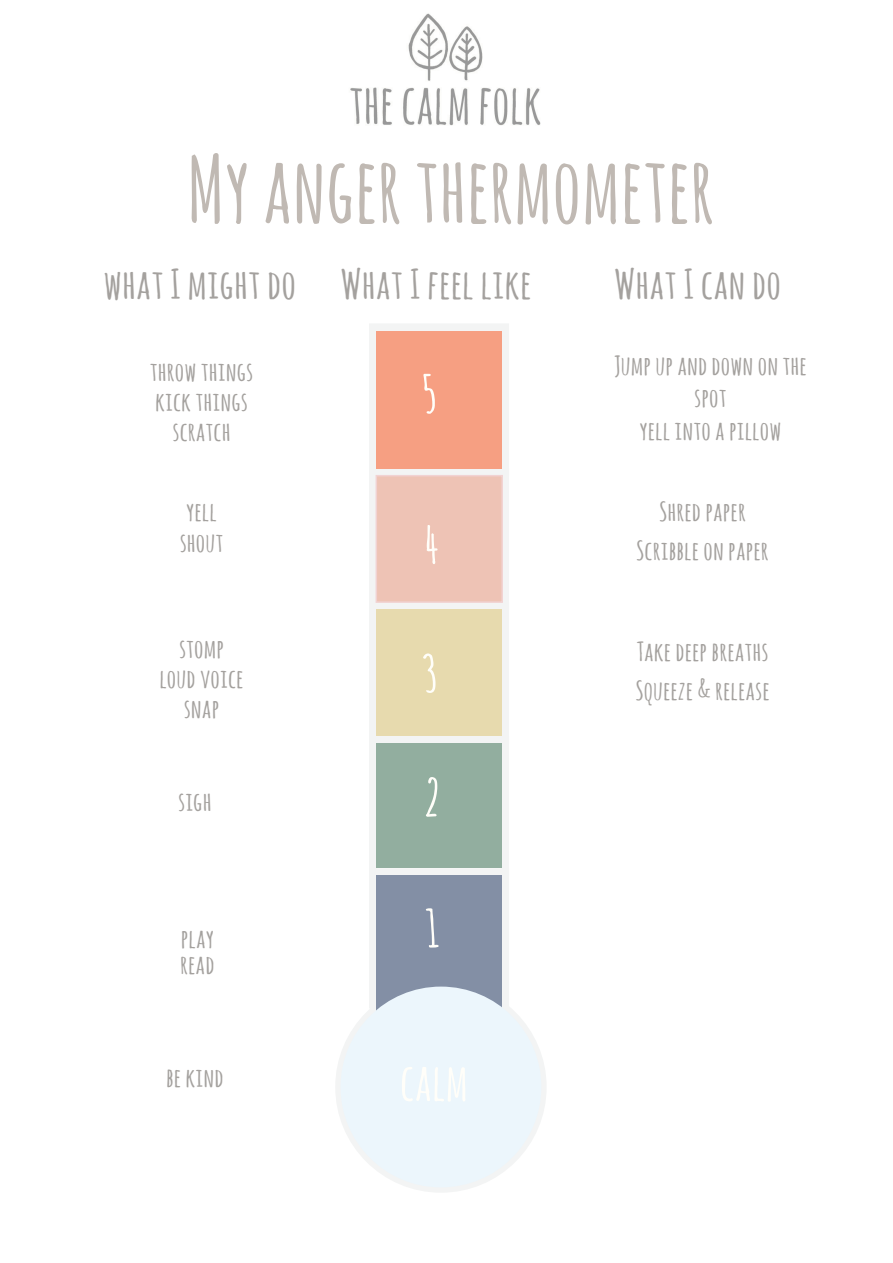
<style>
.page{position:relative;width:893px;height:1263px;background:#fff}
.page>*{position:absolute;margin:0;border:0;box-sizing:border-box;transform-origin:0 0}
.t1{font:700 90px "Amatic SC";color:#c0b9b3}
.t2{font:700 50.7px "Amatic SC";color:#fffef9;scale:1.04 1}
.t3{font:700 40.35px "Amatic SC";color:#a4a19e;scale:1.14 1}
.t4{font:700 25.95px/30px "Amatic SC";color:#a4a19e;text-align:center;scale:1.14 1}
</style>
<div class="page">
<img style="left:350px;top:13px;width:191px;height:113px">
<div style="left:335px;top:981px;width:212px;height:212px;border:8px solid #f3f4f4;border-radius:50%"></div>
<svg style="left:365px;top:324px;width:148px;height:695px"></svg>
<div style="left:373px;top:468px;width:136px;height:8px;background:#f3f4f4"></div>
<div style="left:373px;top:602px;width:136px;height:8px;background:#f3f4f4"></div>
<div style="left:373px;top:736px;width:136px;height:7px;background:#f3f4f4"></div>
<div style="left:373px;top:868px;width:136px;height:8px;background:#f3f4f4"></div>
<div style="left:376px;top:331px;width:126px;height:137px;background:#f69f82"></div>
<div style="left:376px;top:475px;width:127px;height:128px;background:#eec3b5;border:2px solid #f1d2d2"></div>
<div style="left:376px;top:610px;width:126px;height:126px;background:#e7daae"></div>
<div style="left:376px;top:743px;width:126px;height:125px;background:#92ae9f"></div>
<div style="left:377px;top:876px;width:125px;height:137px;background:#838fa5"></div>
<div style="left:340px;top:986px;width:201px;height:201px;background:#ecf6fc;border-radius:50%"></div>
<h1 class="t1" style="left:187px;top:125px;width:529px">My anger thermometer</h1>
<h3 class="t3" style="left:103px;top:256px;width:171px">what I might do</h3>
<p class="t4" style="left:150px;top:355px;width:92px">throw things kick things scratch</p>
<p class="t4" style="left:180px;top:494px;width:40px;line-height:31.5px;text-align:left">yell shout</p>
<p class="t4" style="left:159px;top:632px;width:75px">stomp loud voice snap</p>
<p class="t4" style="left:178px;top:785px;width:31px">sigh</p>
<p class="t4" style="left:180px;top:925px;width:32px;line-height:25.5px;text-align:left">play read</p>
<p class="t4" style="left:166px;top:1062px;width:52px">be kind</p>
<h3 class="t3" style="left:340px;top:256px;width:169px">What I feel like</h3>
<h3 class="t3" style="left:614px;top:256px;width:148px">What I can do</h3>
<h2 class="t2" style="left:422px;top:358px;width:16px">5</h2>
<h2 class="t2" style="left:424px;top:508px;width:15px">4</h2>
<h2 class="t2" style="left:422px;top:637px;width:16px">3</h2>
<h2 class="t2" style="left:424px;top:761px;width:16px">2</h2>
<h2 class="t2" style="left:424px;top:892px;width:16px">1</h2>
<p class="t4" style="left:614px;top:348px;width:171px;line-height:32.4px">Jump up and down on the spot<br>yell into a pillow</p>
<p class="t4" style="left:636px;top:491px;width:118px;line-height:39px">Shred paper<br>Scribble on paper</p>
<p class="t4" style="left:635px;top:630px;width:119px;line-height:39px;text-align:left">Take deep breaths<br>Squeeze &amp; release</p>
</div>
